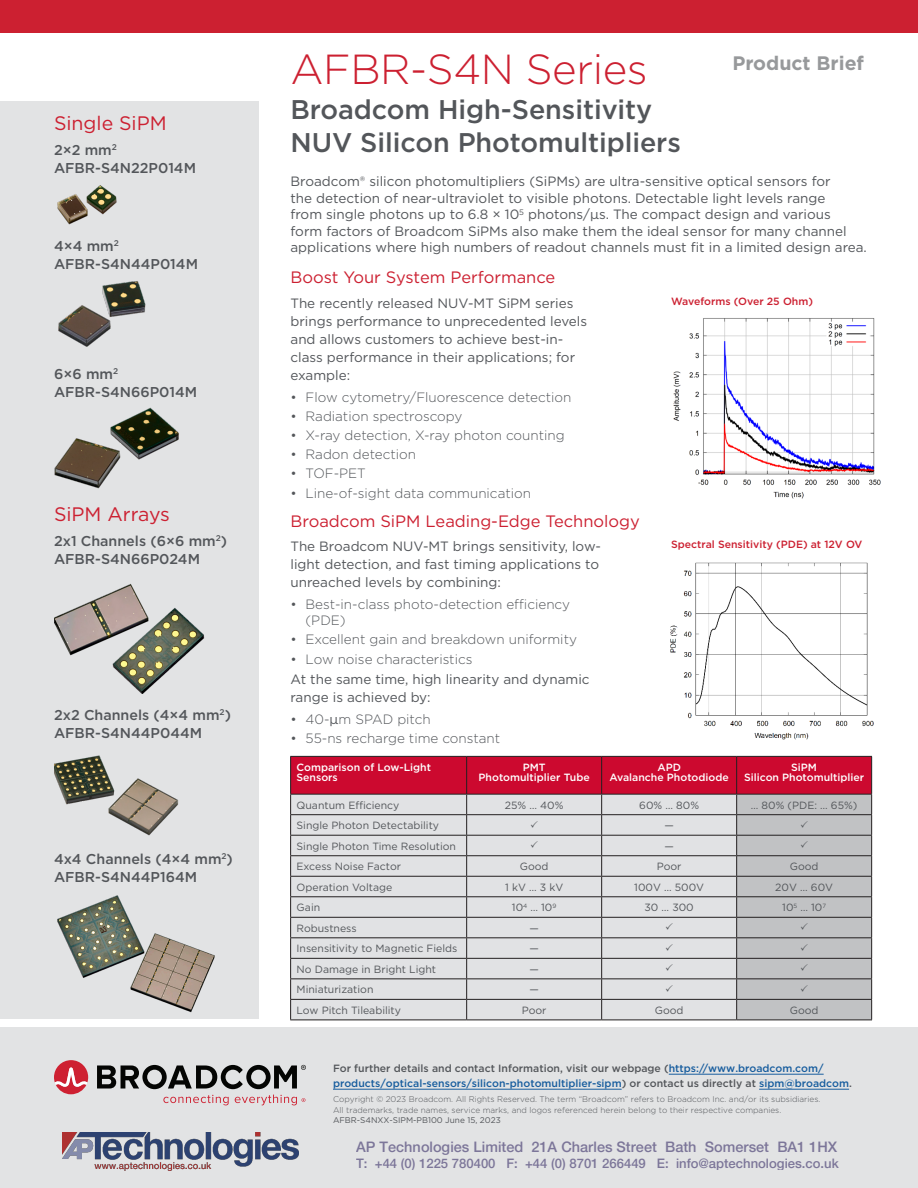
<style>
.page{position:relative;width:918px;height:1188px;background:#fff}
.page>*{position:absolute;margin:0;border:0;box-sizing:border-box;transform-origin:0 0}
.Cover_Main_Title{font:300 42px "Gotham";letter-spacing:-.01em;color:#cc2031}
.Cover_Main_Subtitle{font:500 27px/32.4px "Gotham";letter-spacing:-.005em;color:#53565a}
.Body_Head{font:19.5px "Gotham";color:#cc2031}
.t1{font:700 19.5px "Gotham";color:#97999b}
.Body_Head-2{font:16.5px "Gotham";color:#cc2031}
.t2{font:500 14.55px "Helvetica Neue LT";color:#7c7699}
.Body_Text{font:500 14.25px/18px "Gotham";color:#53565a}
.Body_Text-2{font:13.5px/18px "Gotham";color:#53565a}
.t3{font:300 13.5px/16.5px "Gotham";color:#53565a}
.t4{font:500 13.05px "Helvetica Neue LT";letter-spacing:.005em;color:#7c7699}
.Table_Text_Book{font:10.5px "Gotham";color:#53565a}
.t5{font:500 10.5px/15px "Gotham";color:#175d9e}
.Table_Header-White{font:500 10.5px/10.5px "Gotham";color:#fff;text-align:center}
.Figure_Caption{font:500 10.5px "Gotham";color:#cc2031}
.Table_Text_Book-2{font:500 10.5px/10.5px "Gotham";color:#fff}
.t6{font:300 8.25px/10.5px "Gotham";color:#53565a}
.t7{font:8.25px "Gotham";color:#53565a}
.s1{font-weight:400}
.s2{color:#53565a}
</style>
<div class="page">
<div style="left:0;top:1028px;width:918px;height:160px;background:#e2e3e4"></div>
<svg style="left:163px;top:1095px;width:66px;height:10px"></svg>
<svg style="left:235px;top:1095px;width:71px;height:10px"></svg>
<svg style="left:97px;top:1065px;width:209px;height:24px"></svg>
<svg style="left:54px;top:1060px;width:34px;height:34px"></svg>
<div style="left:0;top:0;width:918px;height:33px;background:#cc2031"></div>
<div style="left:0;top:101px;width:259px;height:918px;background:#e2e3e4"></div>
<img style="left:57px;top:186px;width:60px;height:39px">
<img style="left:58px;top:281px;width:88px;height:66px">
<img style="left:54px;top:407px;width:125px;height:82px">
<img style="left:54px;top:584px;width:151px;height:109px">
<img style="left:54px;top:755px;width:125px;height:81px">
<img style="left:52px;top:895px;width:169px;height:133px">
<img style="left:670px;top:562px;width:204px;height:178px">
<hr style="left:290px;top:1020px;width:177px;height:1px;background:#231f20">
<hr style="left:467px;top:1020px;width:135px;height:1px;background:#231f20">
<hr style="left:602px;top:1020px;width:135px;height:1px;background:#231f20">
<hr style="left:737px;top:1020px;width:135px;height:1px;background:#231f20">
<img style="left:673px;top:318px;width:208px;height:181px">
<hr style="left:669px;top:1074px;width:155px;height:1px;background:#175d9e">
<hr style="left:333px;top:1089px;width:289px;height:1px;background:#175d9e">
<hr style="left:759px;top:1089px;width:90px;height:1px;background:#175d9e">
<img style="left:62px;top:1133px;width:236px;height:38px">
<svg style="left:290px;top:756px;width:582px;height:264px;background:#cdb3b9"></svg>
<p class="Body_Head" style="left:54px;top:111px;width:114px">Single SiPM</p>
<p class="Body_Text" style="left:54px;top:141px;width:144px">2×2 mm<sup>2<br></sup>AFBR-S4N22P014M</p>
<p class="Body_Text" style="left:54px;top:237px;width:146px">4×4 mm<sup>2<br></sup>AFBR-S4N44P014M</p>
<p class="Body_Text" style="left:54px;top:364px;width:145px">6×6 mm<sup>2<br></sup>AFBR-S4N66P014M</p>
<p class="Body_Head" style="left:54px;top:502px;width:117px">SiPM Arrays</p>
<p class="Body_Text" style="left:54px;top:532px;width:175px">2x1 Channels (6×6 mm<sup>2</sup>)<br>AFBR-S4N66P024M</p>
<p class="Body_Text" style="left:54px;top:706px;width:178px">2x2 Channels (4×4 mm<sup>2</sup>)<br>AFBR-S4N44P044M</p>
<p class="Body_Text" style="left:54px;top:850px;width:180px">4x4 Channels (4×4 mm<sup>2</sup>)<br>AFBR-S4N44P164M</p>
<p class="Cover_Main_Title" style="left:291px;top:42px;width:359px">AFBR-S4N Series</p>
<p class="Cover_Main_Subtitle" style="left:291px;top:93px;width:392px">Broadcom High-Sensitivity<br>NUV Silicon Photomultipliers</p>
<h3 class="t1" style="left:732px;top:50px;width:133px">Product Brief</h3>
<p class="Body_Text-2" style="left:291px;top:173px;width:578px;line-height:16.5px">Broadcom® silicon photomultipliers (SiPMs) are ultra-sensitive optical sensors for<br>the detection of near-ultraviolet to visible photons. Detectable light levels range<br>from single photons up to 6.8 × 10<sup>5</sup> photons/µs. The compact design and various<br>form factors of Broadcom SiPMs also make them the ideal sensor for many channel applications where high numbers of readout channels must fit in a limited design area.</p>
<p class="Body_Head-2" style="left:291px;top:267px;width:266px">Boost Your System Performance</p>
<p class="Body_Text-2" style="left:291px;top:294px;width:298px">The recently released NUV-MT SiPM series brings performance to unprecedented levels and allows customers to achieve best-in&shy;class performance in their applications; for example:</p>
<p class="t3" style="left:291px;top:388px;width:282px">• Flow cytometry/Fluorescence detection</p>
<p class="t3" style="left:291px;top:407px;width:173px">• Radiation spectroscopy</p>
<p class="t3" style="left:291px;top:427px;width:276px">• X-ray detection, X-ray photon counting</p>
<p class="t3" style="left:291px;top:446px;width:127px">• Radon detection</p>
<p class="t3" style="left:291px;top:465px;width:77px">• TOF-PET</p>
<p class="t3" style="left:291px;top:484px;width:242px">• Line-of-sight data communication</p>
<p class="Body_Head-2" style="left:291px;top:510px;width:351px">Broadcom SiPM Leading-Edge Technology</p>
<p class="Figure_Caption" style="left:671px;top:295px;width:143px">Waveforms (Over 25 Ohm)</p>
<p class="Body_Text-2" style="left:291px;top:537px;width:312px">The Broadcom NUV-MT brings sensitivity, low-</p>
<p class="Figure_Caption" style="left:671px;top:538px;width:193px">Spectral Sensitivity (PDE) at 12V OV</p>
<p class="Body_Text-2" style="left:291px;top:555px;width:310px">light detection, and fast timing applications to unreached levels by combining:</p>
<p class="t3" style="left:306px;top:595px;width:266px;text-indent:-15px">• Best-in-class photo-detection efficiency (PDE)</p>
<p class="t3" style="left:291px;top:631px;width:288px">• Excellent gain and breakdown uniformity</p>
<p class="t3" style="left:291px;top:650px;width:183px">• Low noise characteristics</p>
<p class="Body_Text-2" style="left:291px;top:670px;width:301px">At the same time, high linearity and dynamic range is achieved by:</p>
<p class="t3" style="left:291px;top:711px;width:142px">• 40-<span class="s1">µ</span>m SPAD pitch</p>
<p class="t3" style="left:291px;top:730px;width:211px">• 55-ns recharge time constant</p>
<p class="Table_Text_Book-2" style="left:297px;top:762px;width:136px">Comparison of Low-Light<br>Sensors</p>
<p class="Table_Header-White" style="left:479px;top:762px;width:113px">PMT<br>Photomultiplier Tube</p>
<p class="Table_Header-White" style="left:610px;top:762px;width:121px">APD<br>Avalanche Photodiode</p>
<p class="Table_Header-White" style="left:744px;top:762px;width:122px">SiPM<br>Silicon Photomultiplier</p>
<p class="Table_Text_Book" style="left:297px;top:798px;width:104px">Quantum Efficiency</p>
<p class="Table_Text_Book" style="left:505px;top:798px;width:60px">25% … 40%</p>
<p class="Table_Text_Book" style="left:639px;top:798px;width:61px">60% … 80%</p>
<p class="Table_Text_Book" style="left:751px;top:798px;width:108px">… 80% (PDE: … 65%)</p>
<p class="Table_Text_Book" style="left:297px;top:819px;width:144px">Single Photon Detectability</p>
<p class="Table_Text_Book" style="left:664px;top:819px;width:11px">—</p>
<p class="Table_Text_Book" style="left:297px;top:839px;width:161px">Single Photon Time Resolution</p>
<p class="Table_Text_Book" style="left:664px;top:839px;width:11px">—</p>
<p class="Table_Text_Book" style="left:297px;top:860px;width:106px">Excess Noise Factor</p>
<p class="Table_Text_Book" style="left:520px;top:860px;width:30px">Good</p>
<p class="Table_Text_Book" style="left:657px;top:860px;width:26px">Poor</p>
<p class="Table_Text_Book" style="left:790px;top:860px;width:30px">Good</p>
<p class="Table_Text_Book" style="left:297px;top:880px;width:97px">Operation Voltage</p>
<p class="Table_Text_Book" style="left:505px;top:880px;width:60px">1 kV … 3 kV</p>
<p class="Table_Text_Book" style="left:634px;top:880px;width:71px">100V … 500V</p>
<p class="Table_Text_Book" style="left:775px;top:880px;width:59px">20V … 60V</p>
<p class="Table_Text_Book" style="left:297px;top:901px;width:25px">Gain</p>
<p class="Table_Text_Book" style="left:512px;top:901px;width:46px">10<sup>4</sup> … 10<sup>9</sup></p>
<p class="Table_Text_Book" style="left:645px;top:901px;width:51px">30 … 300</p>
<p class="Table_Text_Book" style="left:782px;top:901px;width:45px">10<sup>5</sup> … 10<sup>7</sup></p>
<p class="Table_Text_Book" style="left:297px;top:921px;width:62px">Robustness</p>
<p class="Table_Text_Book" style="left:529px;top:921px;width:11px">—</p>
<p class="Table_Text_Book" style="left:297px;top:942px;width:162px">Insensitivity to Magnetic Fields</p>
<p class="Table_Text_Book" style="left:529px;top:942px;width:11px">—</p>
<p class="Table_Text_Book" style="left:297px;top:962px;width:141px">No Damage in Bright Light</p>
<p class="Table_Text_Book" style="left:529px;top:962px;width:11px">—</p>
<p class="Table_Text_Book" style="left:297px;top:983px;width:78px">Miniaturization</p>
<p class="Table_Text_Book" style="left:529px;top:983px;width:11px">—</p>
<p class="Table_Text_Book" style="left:297px;top:1003px;width:106px">Low Pitch Tileability</p>
<p class="Table_Text_Book" style="left:522px;top:1003px;width:26px">Poor</p>
<p class="Table_Text_Book" style="left:655px;top:1003px;width:30px">Good</p>
<p class="Table_Text_Book" style="left:790px;top:1003px;width:30px">Good</p>
<p class="t5" style="left:333px;top:1061px;width:520px"><span class="s2">For further details and contact Information, visit our webpage (</span>https://www.broadcom.com/ products/optical-sensors/silicon-photomultiplier-sipm<span class="s2">) or contact us directly at</span> sipm@broadcom<span class="s2">.</span></p>
<p class="t6" style="left:333px;top:1094px;width:489px">Copyright © 2023 Broadcom. All Rights Reserved. The term “Broadcom” refers to Broadcom Inc. and/or its subsidiaries.<br>All trademarks, trade names, service marks, and logos referenced herein belong to their respective companies.</p>
<p class="t7" style="left:333px;top:1115px;width:169px">AFBR-S4NXX-SIPM-PB100 June 15, 2023</p>
<p class="t2" style="left:356px;top:1138px;width:483px">AP Technologies Limited 21A Charles Street Bath Somerset BA1 1HX</p>
<p class="t4" style="left:356px;top:1155px;width:484px">T: +44 (0) 1225 780400 F: +44 (0) 8701 266449 E: info@aptechnologies.co.uk</p>
</div>
